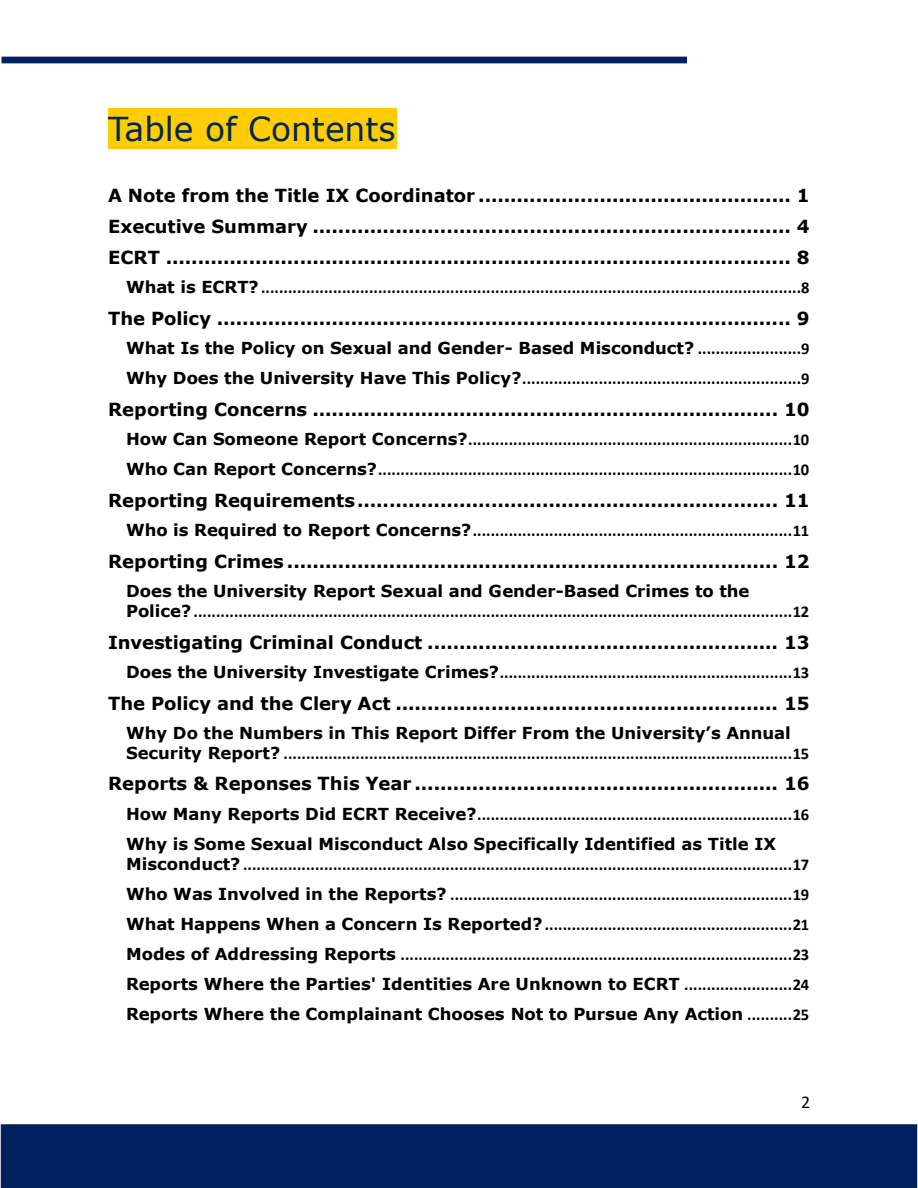
<style>
.page{position:relative;width:918px;height:1188px;background:#fff}
.page>*{position:absolute;margin:0;border:0;box-sizing:border-box;transform-origin:0 0}
.t1{font:33px "Verdana";color:#00274c}
.t2{font:700 18px "Verdana";color:#000}
.t3{font:18px "Calibri";color:#000}
.t4{font:700 16.5px/19.8px "Calibri";letter-spacing:-.005em;color:#000}
.t5{font:700 16.5px "Verdana";letter-spacing:-.005em;color:#000}
.s1{font-family:"Verdana"}
.s2{font-family:"Calibri"}
</style>
<div class="page">
<div style="left:2px;top:57px;width:685px;height:6px;background:#002060"></div>
<div style="left:2px;top:1125px;width:914px;height:63px;background:#002060"></div>
<div style="left:1px;top:1124px;width:916px;height:64px;border:2px solid #00274c"></div>
<div style="left:108px;top:108px;width:288px;height:40px;background:#ffcc05"></div>
<h2 class="t1" style="left:108px;top:108px;width:289px">Table of Contents</h2>
<p class="t2" style="left:108px;top:184px;width:703px">A Note from the Title IX Coordinator ................................................. 1</p>
<p class="t2" style="left:108px;top:215px;width:703px">Executive Summary ........................................................................... 4</p>
<p class="t2" style="left:108px;top:246px;width:703px">ECRT .................................................................................................. 8</p>
<p class="t4" style="left:126px;top:279px;width:685px"><span class="s1">What is ECRT?</span>........................................................................................................................8</p>
<p class="t2" style="left:108px;top:307px;width:703px">The Policy .......................................................................................... 9</p>
<p class="t5" style="left:126px;top:338px;width:685px">What Is the Policy on Sexual and Gender- Based Misconduct? <span class="s2">.......................9</span></p>
<p class="t4" style="left:126px;top:370px;width:685px"><span class="s1">Why Does the University Have This Policy?</span>..............................................................9</p>
<p class="t2" style="left:108px;top:398px;width:703px">Reporting Concerns ......................................................................... 10</p>
<p class="t4" style="left:126px;top:431px;width:685px"><span class="s1">How Can Someone Report Concerns?</span>........................................................................10</p>
<p class="t4" style="left:126px;top:461px;width:685px"><span class="s1">Who Can Report Concerns?</span>............................................................................................10</p>
<p class="t2" style="left:108px;top:489px;width:703px">Reporting Requirements.................................................................. 11</p>
<p class="t4" style="left:126px;top:522px;width:685px"><span class="s1">Who is Required to Report Concerns?</span>.......................................................................11</p>
<p class="t2" style="left:108px;top:549px;width:703px">Reporting Crimes ............................................................................. 12</p>
<p class="t4" style="left:126px;top:583px;width:685px"><span class="s1">Does the University Report Sexual and Gender-Based Crimes to the<br>Police?</span>.....................................................................................................................................12</p>
<p class="t2" style="left:108px;top:631px;width:703px">Investigating Criminal Conduct ....................................................... 13</p>
<p class="t4" style="left:126px;top:664px;width:685px"><span class="s1">Does the University Investigate Crimes?</span>.................................................................13</p>
<p class="t2" style="left:108px;top:692px;width:703px">The Policy and the Clery Act ............................................................ 15</p>
<p class="t4" style="left:126px;top:725px;width:685px"><span class="s1">Why Do the Numbers in This Report Differ From the University’s Annual<br>Security Report?</span> .................................................................................................................15</p>
<p class="t2" style="left:108px;top:772px;width:703px">Reports &amp; Reponses This Year ......................................................... 16</p>
<p class="t4" style="left:126px;top:806px;width:685px"><span class="s1">How Many Reports Did ECRT Receive?</span>......................................................................16</p>
<p class="t4" style="left:126px;top:836px;width:685px"><span class="s1">Why is Some Sexual Misconduct Also Specifically Identified as Title IX<br>Misconduct?</span> ..........................................................................................................................17</p>
<p class="t4" style="left:126px;top:886px;width:685px"><span class="s1">Who Was Involved in the Reports?</span> ............................................................................19</p>
<p class="t4" style="left:126px;top:916px;width:685px"><span class="s1">What Happens When a Concern Is Reported?</span>.......................................................21</p>
<p class="t4" style="left:126px;top:946px;width:685px"><span class="s1">Modes of Addressing Reports</span> .......................................................................................23</p>
<p class="t5" style="left:126px;top:973px;width:685px">Reports Where the Parties' Identities Are Unknown to ECRT <span class="s2">........................24</span></p>
<p class="t5" style="left:126px;top:1004px;width:685px">Reports Where the Complainant Chooses Not to Pursue Any Action <span class="s2">..........25</span></p>
<p class="t3" style="left:801px;top:1094px;width:11px">2</p>
</div>
